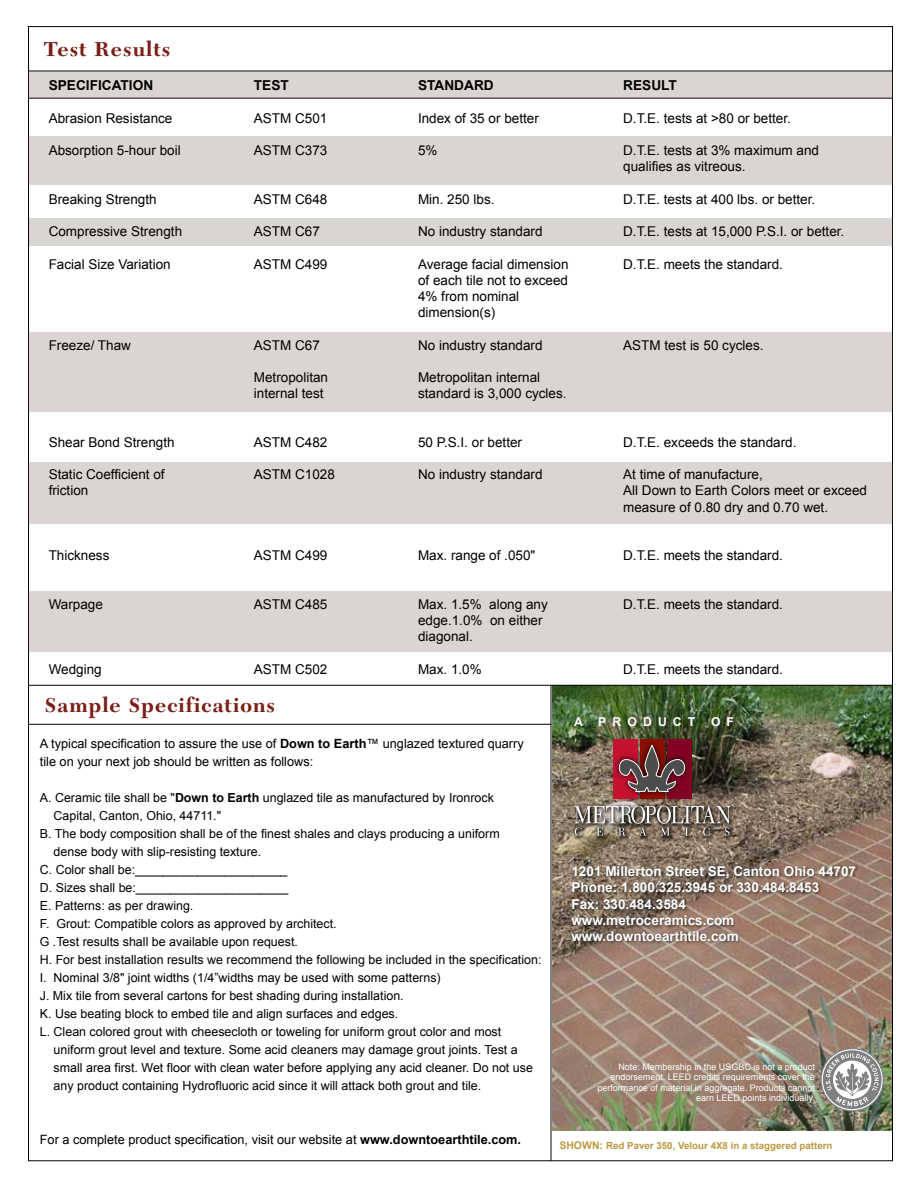
<style>
.page{position:relative;width:918px;height:1188px;background:#fff}
.page>*{position:absolute;margin:0;border:0;box-sizing:border-box;transform-origin:0 0}
.t1{font:700 21px "New Caledonia";letter-spacing:.05em;color:#7a1e18}
.t2{font:700 13.65px "Arial";color:#000}
.t3{font:13.5px/16.2px "Arial";color:#000}
.t4{font:700 13.5px/16.2px "Arial";color:#fff}
.t5{font:12.75px/18px "Arial";color:#000}
.t6{font:12.45px "Arial";color:#000}
.t7{font:700 12.3px "Arial";letter-spacing:.5em;color:#fff}
.t8{font:700 9.75px "Arial";color:#bc9a41}
.t9{font:9px/10.5px "Arial";color:#fff;text-align:right}
.s1{font-weight:700}
.s2{font-size:10.5px}
</style>
<div class="page">
<img style="left:552px;top:686px;width:339px;height:445px">
<hr style="left:29px;top:98px;width:863px;height:1px;background:#000">
<img style="left:571px;top:825px;width:17px;height:18px">
<img style="left:594px;top:836px;width:15px;height:5px">
<img style="left:615px;top:836px;width:16px;height:5px">
<img style="left:636px;top:836px;width:16px;height:5px">
<img style="left:658px;top:836px;width:18px;height:5px">
<img style="left:682px;top:836px;width:12px;height:5px">
<img style="left:700px;top:836px;width:15px;height:7px">
<img style="left:723px;top:829px;width:13px;height:14px">
<img style="left:573px;top:804px;width:2px;height:25px">
<img style="left:734px;top:804px;width:2px;height:25px">
<img style="left:611px;top:738px;width:83px;height:63px">
<svg style="left:615px;top:745px;width:73px;height:47px"></svg>
<svg style="left:575px;top:804px;width:159px;height:32px"></svg>
<img style="left:568px;top:862px;width:297px;height:88px">
<svg style="left:820px;top:1048px;width:64px;height:63px"></svg>
<hr style="left:29px;top:685px;width:863px;height:1px;background:#000">
<hr style="left:29px;top:724px;width:522px;height:1px;background:#000">
<hr style="left:551px;top:685px;width:1px;height:476px;background:#000">
<div style="left:28px;top:71px;width:864px;height:27px;background:#dad5d2"></div>
<div style="left:29px;top:136px;width:864px;height:48px;background:#dad5d2"></div>
<div style="left:29px;top:218px;width:864px;height:28px;background:#dad5d2"></div>
<div style="left:28px;top:332px;width:865px;height:80px;background:#dad5d2"></div>
<div style="left:28px;top:462px;width:865px;height:62px;background:#dad5d2"></div>
<div style="left:28px;top:591px;width:865px;height:61px;background:#dad5d2"></div>
<h1 class="t1" style="left:44px;top:36px;width:128px">Test Results</h1>
<p class="t2" style="left:49px;top:78px;width:106px">SPECIFICATION</p>
<p class="t2" style="left:254px;top:78px;width:36px">TEST</p>
<p class="t2" style="left:418px;top:78px;width:77px">STANDARD</p>
<p class="t2" style="left:623px;top:78px;width:55px">RESULT</p>
<p class="t3" style="left:49px;top:110px;width:125px">Abrasion Resistance</p>
<p class="t3" style="left:254px;top:110px;width:75px">ASTM C501</p>
<p class="t3" style="left:418px;top:110px;width:122px">Index of 35 or better</p>
<p class="t3" style="left:623px;top:110px;width:169px">D.T.E. tests at &gt;80 or better.</p>
<p class="t3" style="left:49px;top:142px;width:134px">Absorption 5-hour boil</p>
<p class="t3" style="left:254px;top:142px;width:75px">ASTM C373</p>
<p class="t3" style="left:418px;top:142px;width:21px">5%</p>
<p class="t3" style="left:623px;top:142px;width:197px">D.T.E. tests at 3% maximum and qualifies as vitreous.</p>
<p class="t3" style="left:49px;top:191px;width:110px">Breaking Strength</p>
<p class="t3" style="left:254px;top:191px;width:75px">ASTM C648</p>
<p class="t3" style="left:418px;top:191px;width:78px">Min. 250 lbs.</p>
<p class="t3" style="left:623px;top:191px;width:194px">D.T.E. tests at 400 lbs. or better.</p>
<p class="t3" style="left:49px;top:223px;width:135px">Compressive Strength</p>
<p class="t3" style="left:254px;top:223px;width:68px">ASTM C67</p>
<p class="t3" style="left:418px;top:223px;width:126px">No industry standard</p>
<p class="t3" style="left:623px;top:223px;width:223px">D.T.E. tests at 15,000 P.S.I. or better.</p>
<p class="t3" style="left:49px;top:256px;width:124px">Facial Size Variation</p>
<p class="t3" style="left:254px;top:256px;width:75px">ASTM C499</p>
<p class="t3" style="left:418px;top:256px;width:152px">Average facial dimension</p>
<p class="t3" style="left:623px;top:256px;width:161px">D.T.E. meets the standard.</p>
<p class="t3" style="left:418px;top:272px;width:152px">of each tile not to exceed<br>4% from nominal dimension(s)</p>
<p class="t3" style="left:49px;top:337px;width:84px">Freeze/ Thaw</p>
<p class="t3" style="left:254px;top:337px;width:68px">ASTM C67</p>
<p class="t3" style="left:418px;top:337px;width:126px">No industry standard</p>
<p class="t3" style="left:623px;top:337px;width:142px">ASTM test is 50 cycles.</p>
<p class="t3" style="left:254px;top:369px;width:76px">Metropolitan</p>
<p class="t3" style="left:418px;top:369px;width:124px">Metropolitan internal</p>
<p class="t3" style="left:254px;top:385px;width:71px">internal test</p>
<p class="t3" style="left:418px;top:385px;width:150px">standard is 3,000 cycles.</p>
<p class="t3" style="left:49px;top:434px;width:128px">Shear Bond Strength</p>
<p class="t3" style="left:254px;top:434px;width:75px">ASTM C482</p>
<p class="t3" style="left:418px;top:434px;width:106px">50 P.S.I. or better</p>
<p class="t3" style="left:623px;top:434px;width:175px">D.T.E. exceeds the standard.</p>
<p class="t3" style="left:49px;top:466px;width:118px">Static Coefficient of</p>
<p class="t3" style="left:254px;top:466px;width:83px">ASTM C1028</p>
<p class="t3" style="left:418px;top:466px;width:126px">No industry standard</p>
<p class="t3" style="left:623px;top:466px;width:141px">At time of manufacture,</p>
<p class="t3" style="left:49px;top:483px;width:41px">friction</p>
<p class="t3" style="left:623px;top:483px;width:245px">All Down to Earth Colors meet or exceed measure of 0.80 dry and 0.70 wet.</p>
<p class="t3" style="left:49px;top:547px;width:62px">Thickness</p>
<p class="t3" style="left:254px;top:547px;width:75px">ASTM C499</p>
<p class="t3" style="left:418px;top:547px;width:119px">Max. range of .050"</p>
<p class="t3" style="left:623px;top:547px;width:161px">D.T.E. meets the standard.</p>
<p class="t3" style="left:49px;top:596px;width:56px">Warpage</p>
<p class="t3" style="left:254px;top:596px;width:75px">ASTM C485</p>
<p class="t3" style="left:418px;top:596px;width:131px">Max. 1.5% along any</p>
<p class="t3" style="left:623px;top:596px;width:161px">D.T.E. meets the standard.</p>
<p class="t3" style="left:418px;top:612px;width:126px">edge.1.0% on either diagonal.</p>
<p class="t3" style="left:49px;top:661px;width:55px">Wedging</p>
<p class="t3" style="left:254px;top:661px;width:75px">ASTM C502</p>
<p class="t3" style="left:418px;top:661px;width:65px">Max. 1.0%</p>
<p class="t3" style="left:623px;top:661px;width:161px">D.T.E. meets the standard.</p>
<h1 class="t1" style="left:45px;top:693px;width:232px">Sample Specifications</h1>
<p class="t5" style="left:40px;top:735px;width:485px">A typical specification to assure the use of <span class="s1">Down to Earth</span>™ unglazed textured quarry tile on your next job should be written as follows:</p>
<p class="t6" style="left:40px;top:791px;width:456px">A. Ceramic tile shall be "<span class="s1">Down to Earth</span> unglazed tile as manufactured by Ironrock</p>
<p class="t6" style="left:54px;top:809px;width:169px">Capital, Canton, Ohio, 44711."</p>
<p class="t6" style="left:40px;top:827px;width:461px">B. The body composition shall be of the finest shales and clays producing a uniform</p>
<p class="t6" style="left:54px;top:845px;width:209px">dense body with slip-resisting texture.</p>
<p class="t6" style="left:40px;top:863px;width:249px">C. Color shall be:______________________</p>
<p class="t6" style="left:40px;top:881px;width:250px">D. Sizes shall be:______________________</p>
<p class="t6" style="left:40px;top:899px;width:155px">E. Patterns: as per drawing.</p>
<p class="t6" style="left:40px;top:917px;width:298px">F. Grout: Compatible colors as approved by architect.</p>
<p class="t6" style="left:40px;top:935px;width:260px">G .Test results shall be available upon request.</p>
<p class="t6" style="left:40px;top:953px;width:503px">H. For best installation results we recommend the following be included in the specification:</p>
<p class="t6" style="left:40px;top:971px;width:402px">I. Nominal 3/8" joint widths (1/4”widths may be used with some patterns)</p>
<p class="t6" style="left:40px;top:989px;width:365px">J. Mix tile from several cartons for best shading during installation.</p>
<p class="t6" style="left:40px;top:1007px;width:360px">K. Use beating block to embed tile and align surfaces and edges.</p>
<p class="t6" style="left:40px;top:1025px;width:463px">L. Clean colored grout with cheesecloth or toweling for uniform grout color and most</p>
<p class="t6" style="left:54px;top:1043px;width:466px">uniform grout level and texture. Some acid cleaners may damage grout joints. Test a</p>
<p class="t6" style="left:54px;top:1061px;width:481px">small area first. Wet floor with clean water before applying any acid cleaner. Do not use</p>
<p class="t6" style="left:54px;top:1079px;width:429px">any product containing Hydrofluoric acid since it will attack both grout and tile.</p>
<p class="t5" style="left:40px;top:1131px;width:483px">For a complete product specification, visit our website at <span class="s1">www.downtoearthtile.com.</span></p>
<p class="t7" style="left:574px;top:715px;width:123px">A PRODUCT</p>
<p class="t7" style="left:711px;top:715px;width:25px">O F</p>
<p class="t4" style="left:571px;top:863px;width:286px">1201 Millerton Street SE, Canton Ohio 44707<br>Phone: 1.800.325.3945 or 330.484.8453<br>Fax: 330.484.3584<br>www.metroceramics.com www.downtoearthtile.com</p>
<p class="t9" style="left:597px;top:1061px;width:219px">Note: Membership in the USGBC is not a product endorsement. LEED credits requirements cover the performance of material in aggregate. Products cannot earn LEED points individually.</p>
<p class="t8" style="left:559px;top:1140px;width:275px"><span class="s2">SHOWN:</span> Red Paver 350, Velour 4X8 in a staggered pattern</p>
</div>
